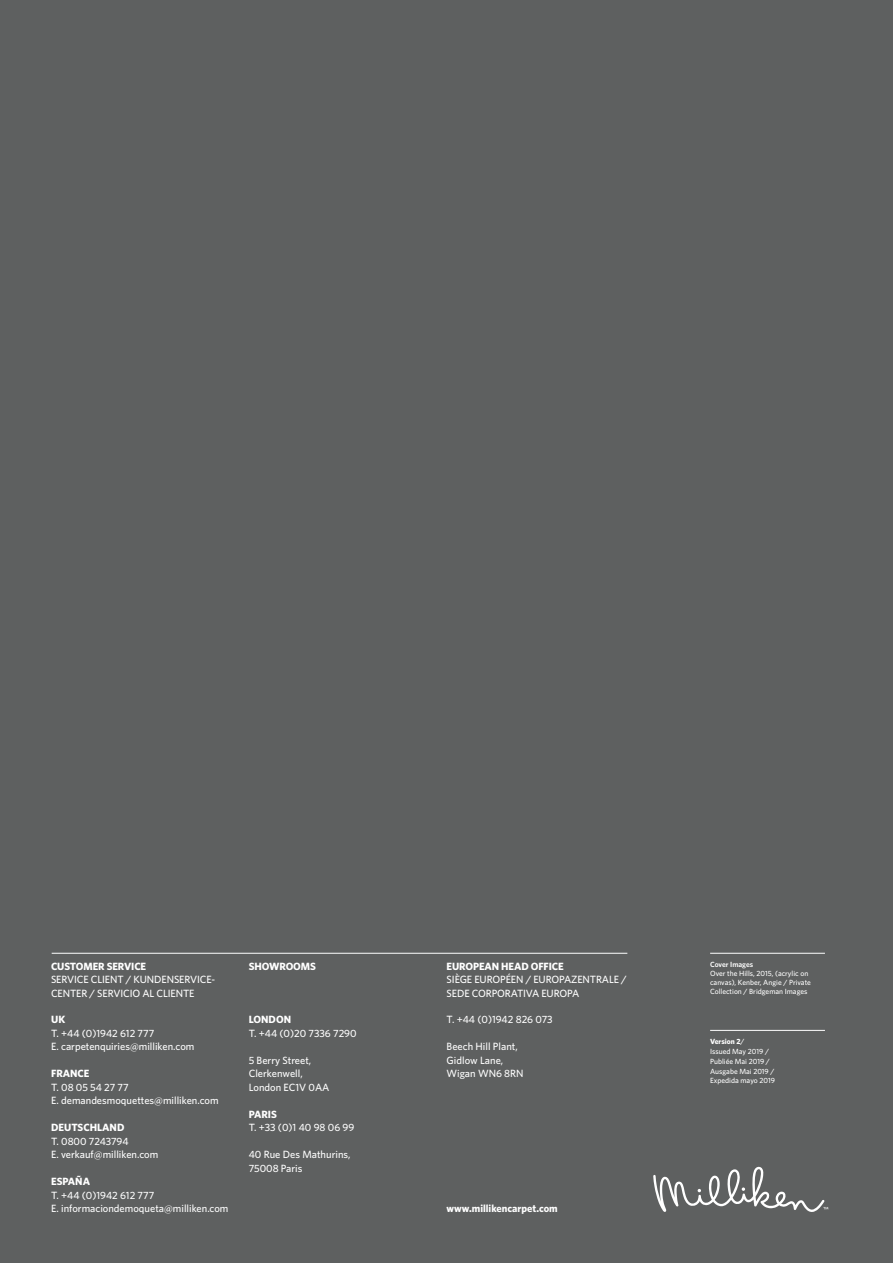
<style>
.page{position:relative;width:893px;height:1263px;background:#5e6060}
.page>*{position:absolute;margin:0;border:0;box-sizing:border-box;transform-origin:0 0}
._10_Code_refs{font:500 10.5px/13.5px "Whitney";color:#fff}
._10_Code_refs-2{font:700 10.5px "Whitney";letter-spacing:-.01em;color:#fff}
._10_Code_refs-3{font:500 7.5px/9px "Whitney";color:#fff}
.Body{font:600 7.5px "Whitney";color:#fff}
.s1{font-weight:700}
</style>
<div class="page">
<hr style="left:52px;top:953px;width:575px;height:1px;background:#fff">
<svg style="left:653px;top:1166px;width:175px;height:46px"></svg>
<hr style="left:710px;top:953px;width:115px;height:1px;background:#fff">
<hr style="left:710px;top:1030px;width:115px;height:1px;background:#fff">
<p class="_10_Code_refs-2" style="left:51px;top:959px;width:97px">CUSTOMER SERVICE</p>
<p class="_10_Code_refs" style="left:51px;top:972px;width:166px">SERVICE CLIENT / KUNDENSERVICE-<br>CENTER / SERVICIO AL CLIENTE</p>
<p class="_10_Code_refs-2" style="left:51px;top:1012px;width:16px">UK</p>
<p class="_10_Code_refs" style="left:51px;top:1026px;width:105px">T. +44 (0)1942 612 777</p>
<p class="_10_Code_refs" style="left:51px;top:1040px;width:145px">E. carpetenquiries@milliken.com</p>
<p class="_10_Code_refs-2" style="left:51px;top:1066px;width:40px">FRANCE</p>
<p class="_10_Code_refs" style="left:51px;top:1080px;width:79px">T. 08 05 54 27 77</p>
<p class="_10_Code_refs" style="left:51px;top:1094px;width:169px">E. demandesmoquettes@milliken.com</p>
<p class="_10_Code_refs-2" style="left:51px;top:1120px;width:75px">DEUTSCHLAND</p>
<p class="_10_Code_refs" style="left:51px;top:1134px;width:79px">T. 0800 7243794</p>
<p class="_10_Code_refs" style="left:51px;top:1148px;width:109px">E. verkauf@milliken.com</p>
<p class="_10_Code_refs-2" style="left:51px;top:1174px;width:40px">ESPAÑA</p>
<p class="_10_Code_refs" style="left:51px;top:1188px;width:105px">T. +44 (0)1942 612 777</p>
<p class="_10_Code_refs" style="left:51px;top:1202px;width:179px">E. informaciondemoqueta@milliken.com</p>
<p class="_10_Code_refs-2" style="left:249px;top:959px;width:69px">SHOWROOMS</p>
<p class="_10_Code_refs-2" style="left:249px;top:1012px;width:44px">LONDON</p>
<p class="_10_Code_refs" style="left:249px;top:1026px;width:109px">T. +44 (0)20 7336 7290</p>
<p class="_10_Code_refs" style="left:249px;top:1053px;width:64px">5 Berry Street,</p>
<p class="_10_Code_refs" style="left:249px;top:1067px;width:55px">Clerkenwell,</p>
<p class="_10_Code_refs" style="left:249px;top:1080px;width:82px">London EC1V 0AA</p>
<p class="_10_Code_refs-2" style="left:249px;top:1107px;width:30px">PARIS</p>
<p class="_10_Code_refs" style="left:249px;top:1121px;width:107px">T. +33 (0)1 40 98 06 99</p>
<p class="_10_Code_refs" style="left:249px;top:1148px;width:103px">40 Rue Des Mathurins,</p>
<p class="_10_Code_refs" style="left:249px;top:1161px;width:55px">75008 Paris</p>
<p class="_10_Code_refs-2" style="left:447px;top:959px;width:119px">EUROPEAN HEAD OFFICE</p>
<p class="_10_Code_refs" style="left:447px;top:972px;width:182px">SIÈGE EUROPÉEN / EUROPAZENTRALE /<br>SEDE CORPORATIVA EUROPA</p>
<p class="_10_Code_refs" style="left:447px;top:1013px;width:107px">T. +44 (0)1942 826 073</p>
<p class="_10_Code_refs" style="left:447px;top:1040px;width:73px">Beech Hill Plant,<br>Gidlow Lane,</p>
<p class="_10_Code_refs" style="left:447px;top:1067px;width:78px">Wigan WN6 8RN</p>
<p class="_10_Code_refs-2" style="left:447px;top:1201px;width:113px">www.millikencarpet.com</p>
<p class="Body" style="left:710px;top:960px;width:45px">Cover Images</p>
<p class="_10_Code_refs-3" style="left:710px;top:969px;width:102px">Over the Hills, 2015, (acrylic on canvas), Kenber, Angie / Private<br>Collection / Bridgeman Images</p>
<p class="_10_Code_refs-3" style="left:710px;top:1037px;width:60px;line-height:9.8px"><span class="s1">Version 2</span>/<br>Issued May 2019 /</p>
<p class="_10_Code_refs-3" style="left:710px;top:1057px;width:61px">Publiée Mai 2019 /</p>
<p class="_10_Code_refs-3" style="left:710px;top:1066px;width:66px">Ausgabe Mai 2019 /</p>
<p class="_10_Code_refs-3" style="left:710px;top:1076px;width:66px">Expedida mayo 2019</p>
</div>
